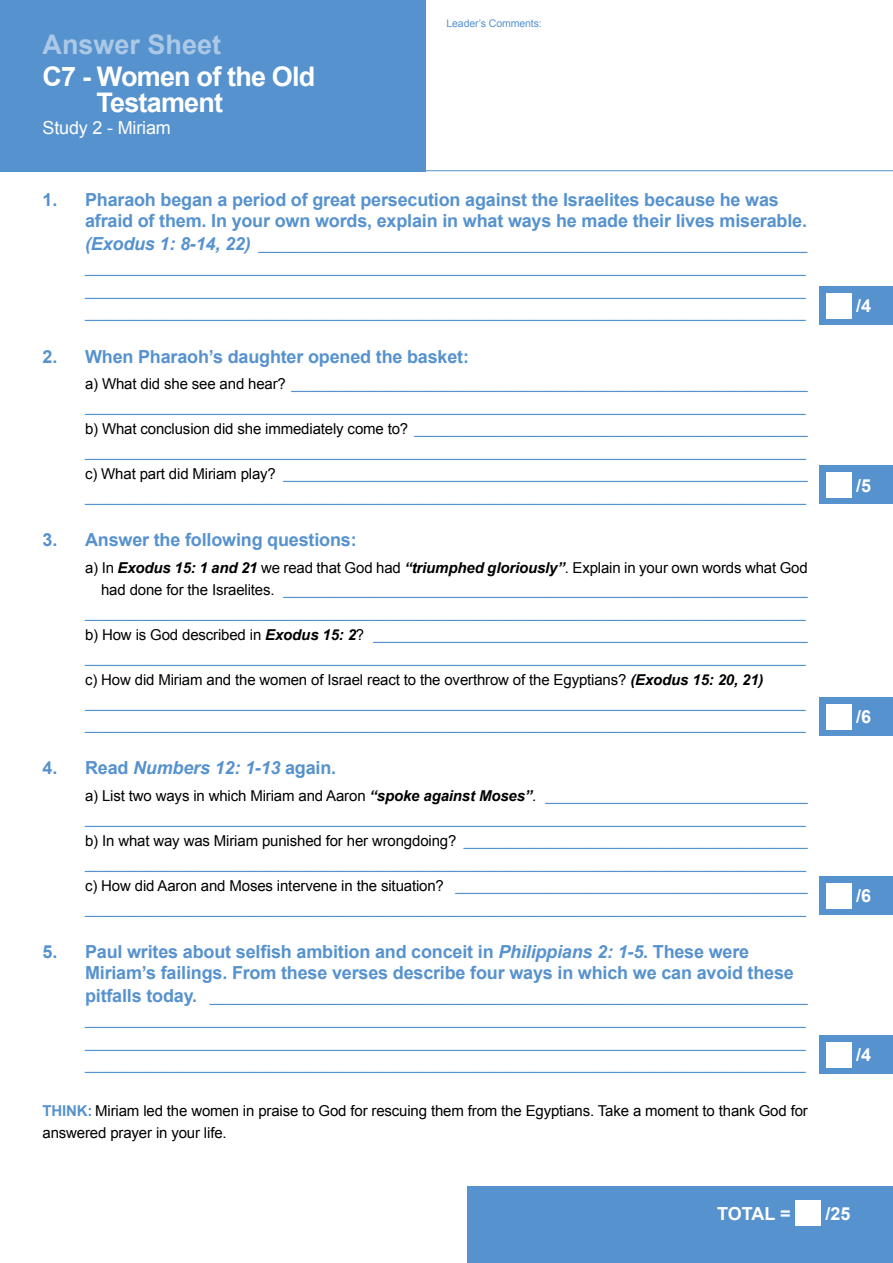
<style>
.page{position:relative;width:893px;height:1263px;background:#fff}
.page>*{position:absolute;margin:0;border:0;box-sizing:border-box;transform-origin:0 0}
.t1{font:700 27px/26.4px "Arial";letter-spacing:-.03em;color:#fff}
.t2{font:700 27px "Arial";color:#abc9e6}
.t3{font:700 18px/21.6px "Arial";letter-spacing:-.01em;color:#5692ce}
.t4{font:italic 700 18px "Arial";letter-spacing:-.01em;color:#5692ce}
.t5{font:700 18px "Arial";color:#fff}
.t6{font:18px "Arial";letter-spacing:-.01em;color:#fff}
.t7{font:15px/22.5px "Arial";letter-spacing:-.01em;color:#5692ce;text-align:justify}
.t8{font:15px/22.5px "Arial";letter-spacing:-.01em;color:#000}
.t9{font:10.5px "Arial";letter-spacing:-.01em;color:#5692ce}
.s1{font-weight:700;font-style:italic;font-size:18px}
.s2{color:#000}
.s3{font-weight:700;font-style:italic}
.s4{font-weight:700;font-style:italic;color:#000}
.s5{font-style:normal}
.s6{font-style:italic}
.s7{font-weight:700;font-size:18px}
.s8{font-weight:700;color:#5692ce}
</style>
<div class="page">
<div style="left:468px;top:1186px;width:425px;height:77px;background:#5692ce"></div>
<div style="left:796px;top:1200px;width:25px;height:26px;background:#fff"></div>
<hr style="left:425px;top:170px;width:468px;height:1px;background:#5692ce">
<div style="left:820px;top:286px;width:73px;height:39px;background:#5692ce"></div>
<div style="left:826px;top:293px;width:26px;height:25px;background:#fff"></div>
<div style="left:820px;top:466px;width:73px;height:38px;background:#5692ce"></div>
<div style="left:826px;top:472px;width:26px;height:26px;background:#fff"></div>
<div style="left:820px;top:697px;width:73px;height:39px;background:#5692ce"></div>
<div style="left:826px;top:704px;width:26px;height:25px;background:#fff"></div>
<div style="left:820px;top:876px;width:73px;height:39px;background:#5692ce"></div>
<div style="left:826px;top:883px;width:26px;height:25px;background:#fff"></div>
<div style="left:0;top:0;width:425px;height:171px;background:#5692ce"></div>
<div style="left:820px;top:1035px;width:73px;height:39px;background:#5692ce"></div>
<div style="left:826px;top:1042px;width:26px;height:25px;background:#fff"></div>
<h1 class="t2" style="left:43px;top:26px;width:180px">Answer Sheet</h1>
<h1 class="t1" style="left:97px;top:64px;width:220px;text-indent:-54px">C7 - Women of the Old<br>Testament</h1>
<p class="t6" style="left:43px;top:116px;width:130px">Study 2 - Miriam</p>
<p class="t9" style="left:446px;top:17px;width:97px">Leader’s Comments:</p>
<p class="t3" style="left:85px;top:189px;width:723px;text-indent:-43px">1. Pharaoh began a period of great persecution against the Israelites because he was afraid of them. In your own words, explain in what ways he made their lives miserable.</p>
<p class="t7" style="left:85px;top:233px;width:724px;line-height:23px"><span class="s1">(Exodus 1: 8-14, 22)</span> ___________________________________________________________________ ________________________________________________________________________________________ ________________________________________________________________________________________ ________________________________________________________________________________________</p>
<p class="t3" style="left:43px;top:346px;width:428px">2. When Pharaoh’s daughter opened the basket:</p>
<p class="t7" style="left:85px;top:373px;width:724px;text-align:left"><span class="s2">a) What did she see and hear?</span> _______________________________________________________________ ________________________________________________________________________________________ <span class="s2">b) What conclusion did she immediately come to?</span> ________________________________________________ ________________________________________________________________________________________ <span class="s2">c) What part did Miriam play?</span> ________________________________________________________________ ________________________________________________________________________________________</p>
<p class="t3" style="left:43px;top:529px;width:316px">3. Answer the following questions:</p>
<p class="t8" style="left:85px;top:556px;width:724px">a) In <span class="s3">Exodus 15: 1 and 21</span> we read that God had <span class="s3">“triumphed gloriously”</span>. Explain in your own words what God</p>
<p class="t7" style="left:101px;top:579px;width:708px"><span class="s2">had done for the Israelites.</span> ________________________________________________________________</p>
<p class="t7" style="left:85px;top:601px;width:722px">________________________________________________________________________________________</p>
<p class="t7" style="left:85px;top:624px;width:724px"><span class="s2">b) How is God described in</span> <span class="s4">Exodus 15: 2</span><span class="s2">?</span> _____________________________________________________</p>
<p class="t7" style="left:85px;top:646px;width:722px">________________________________________________________________________________________</p>
<p class="t8" style="left:85px;top:669px;width:680px">c) How did Miriam and the women of Israel react to the overthrow of the Egyptians? <span class="s3">(Exodus 15: 20, 21)</span></p>
<p class="t7" style="left:85px;top:691px;width:722px">________________________________________________________________________________________</p>
<p class="t7" style="left:85px;top:714px;width:722px">________________________________________________________________________________________</p>
<p class="t4" style="left:43px;top:756px;width:295px"><span class="s5">4. Read</span> Numbers 12: 1-13 <span class="s5">again.</span></p>
<p class="t7" style="left:85px;top:785px;width:724px;text-align:left"><span class="s2">a) List two ways in which Miriam and Aaron</span> <span class="s4">“spoke against Moses”</span><span class="s2">.</span> ________________________________ ________________________________________________________________________________________ <span class="s2">b) In what way was Miriam punished for her wrongdoing?</span> __________________________________________ ________________________________________________________________________________________ <span class="s2">c) How did Aaron and Moses intervene in the situation?</span> ___________________________________________ ________________________________________________________________________________________</p>
<p class="t3" style="left:85px;top:941px;width:710px;text-indent:-43px">5. Paul writes about selfish ambition and conceit in <span class="s6">Philippians 2: 1-5</span>. These were<br>Miriam’s failings. From these verses describe four ways in which we can avoid these</p>
<p class="t7" style="left:85px;top:985px;width:724px;line-height:23px"><span class="s7">pitfalls today.</span> _________________________________________________________________________ ________________________________________________________________________________________ ________________________________________________________________________________________ ________________________________________________________________________________________</p>
<p class="t8" style="left:43px;top:1099px;width:767px"><span class="s8">THINK:</span> Miriam led the women in praise to God for rescuing them from the Egyptians. Take a moment to thank God for answered prayer in your life.</p>
<p class="t5" style="left:856px;top:294px;width:17px">/4</p>
<p class="t5" style="left:856px;top:473px;width:17px">/5</p>
<p class="t5" style="left:856px;top:705px;width:17px">/6</p>
<p class="t5" style="left:856px;top:884px;width:17px">/6</p>
<p class="t5" style="left:856px;top:1043px;width:17px">/4</p>
<p class="t5" style="left:717px;top:1202px;width:75px">TOTAL =</p>
<p class="t5" style="left:825px;top:1202px;width:27px">/25</p>
</div>
